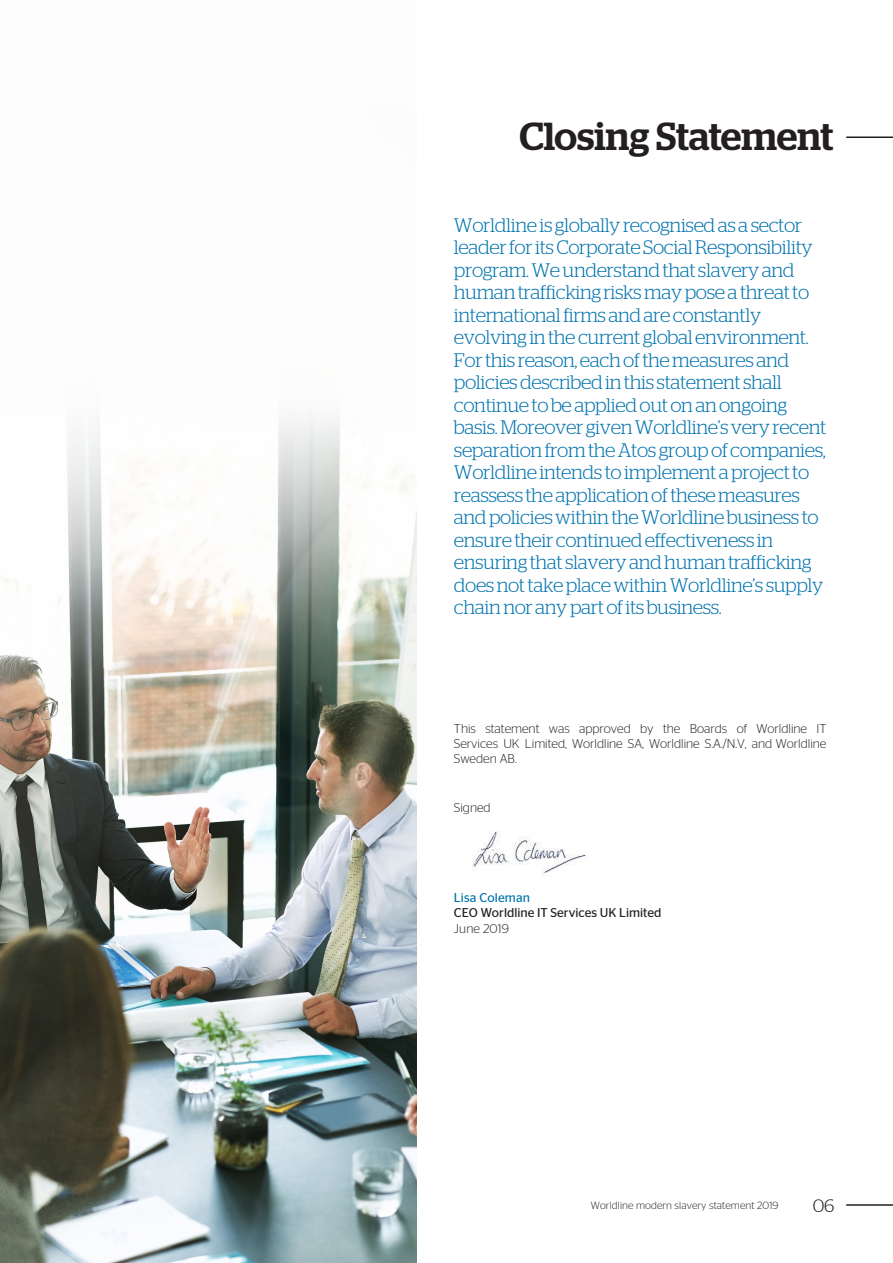
<style>
.page{position:relative;width:893px;height:1263px;background:#fff}
.page>*{position:absolute;margin:0;border:0;box-sizing:border-box;transform-origin:0 0}
.Heading_25pt_medium{font:500 39px "Stag";letter-spacing:-.005em;color:#231f20}
.Body_copy{font:300 19.5px/22.5px "Stag";letter-spacing:-.02em;color:#0073ae}
.Page_numbers{font:300 18px "Stag";color:#231f20}
.Body_copy-2{font:300 12.75px/15.1px "Stag Sans";color:#231f20;text-align:justify}
.Body_copy-3{font:12.75px/15.5px "Stag Sans";color:#231f20}
.Footer_text{font:300 10.5px "Stag Sans";letter-spacing:.01em;color:#231f20}
.s1{color:#0073ae}
.s2{font-weight:300}
</style>
<div class="page">
<img style="left:0;top:416px;width:417px;height:847px">
<hr style="left:846px;top:1204px;width:47px;height:2px;background:#231f20">
<hr style="left:846px;top:136px;width:47px;height:2px;background:#231f20">
<img style="left:472px;top:831px;width:116px;height:44px">
<p class="Heading_25pt_medium" style="left:519px;top:114px;width:316px">Closing Statement</p>
<p class="Body_copy" style="left:454px;top:213px;width:374px">Worldline is globally recognised as a sector leader for its Corporate Social Responsibility program. We understand that slaveryand human trafficking risks may pose a threat to international firms and are constantly evolving in the current global environment.<br>For this reason, each of the measures and policies describedin this statement shall continue to be applied out on an ongoing basis. Moreover given Worldline’s very recent separation from the Atos group ofcompanies, Worldline intends to implement a project to reassess the application of these measures and policies within the Worldline business to ensure their continued effectiveness in ensuring that slavery and human trafficking does not take place within Worldline’s supply chain nor any part of its business.</p>
<p class="Body_copy-2" style="left:454px;top:720px;width:374px">This statement was approved by the Boards of Worldline IT Services UK Limited, Worldline SA, Worldline S.A./N.V, and Worldline Sweden AB.</p>
<p class="Body_copy-2" style="left:454px;top:800px;width:38px">Signed</p>
<p class="Body_copy-3" style="left:454px;top:889px;width:209px"><span class="s1">Lisa Coleman<br></span>CEO Worldline IT Services UK Limited<br><span class="s2">June 2019</span></p>
<p class="Footer_text" style="left:591px;top:1200px;width:189px">Worldline modern slavery statement 2019</p>
<p class="Page_numbers" style="left:813px;top:1196px;width:23px">06</p>
</div>
